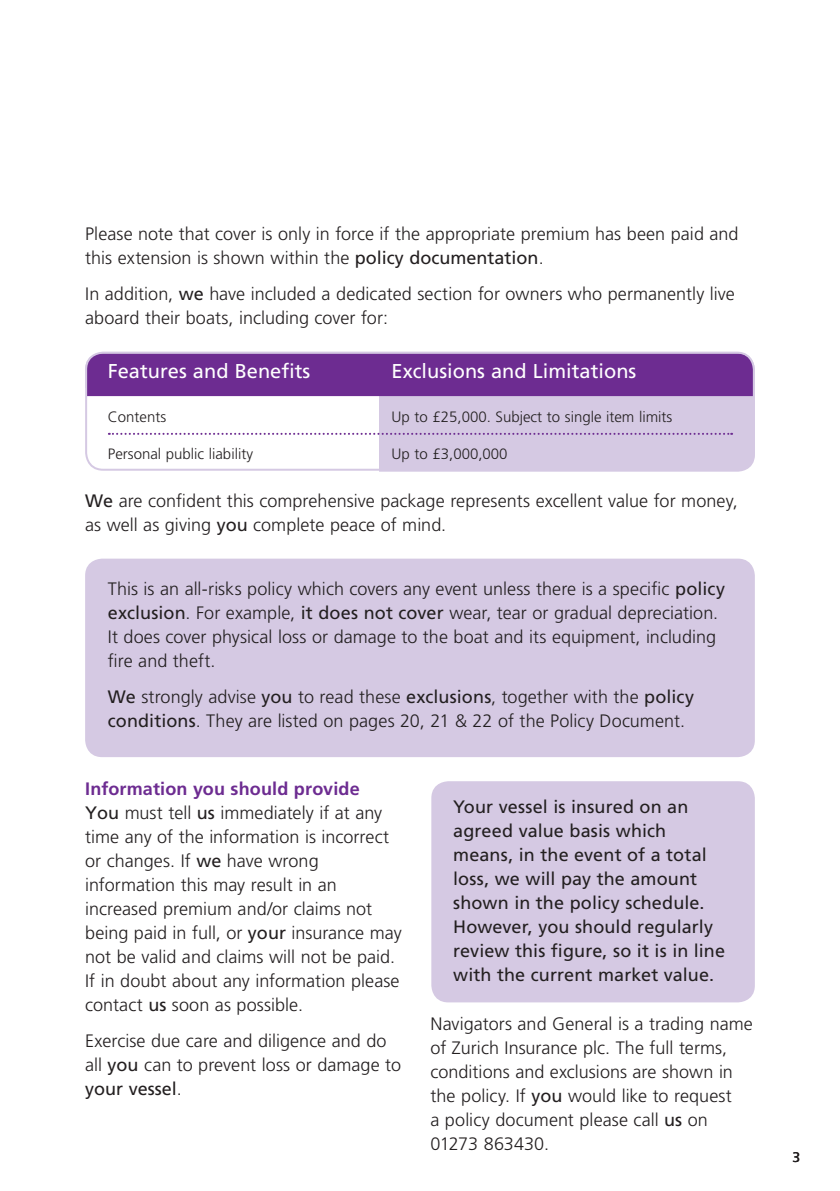
<style>
.page{position:relative;width:840px;height:1191px;background:#fff}
.page>*{position:absolute;margin:0;border:0;box-sizing:border-box;transform-origin:0 0}
.t1{font:20px "Frutiger LT Std";color:#fff}
.t2{font:300 18px/24px "Frutiger LT Std";color:#231f20}
.t3{font:18px/24px "Frutiger LT Std";letter-spacing:.005em;color:#231f20}
.t4{font:300 15px "Frutiger LT Std";color:#231f20}
.t5{font:14px "Frutiger LT Std";color:#231f20}
.s1{font-weight:400}
.s2{font-weight:700;color:#6d2c91}
</style>
<div class="page">
<div style="left:85px;top:352px;width:669px;height:119px;background:#d5c9e3;border-radius:17px"></div>
<div style="left:85px;top:388px;width:293px;height:83px;background:#fff"></div>
<div style="left:88px;top:354px;width:665px;height:42px;background:#6d2c91"></div>
<svg style="left:109px;top:433px;width:622px;height:2px"></svg>
<div style="left:85px;top:351px;width:669px;height:120px;border:2px solid #d5c9e3;border-radius:17px"></div>
<div style="left:85px;top:558px;width:669px;height:199px;background:#d5c9e3;border-radius:17px"></div>
<div style="left:431px;top:781px;width:323px;height:221px;background:#d5c9e3;border-radius:17px"></div>
<p class="t2" style="left:85px;top:222px;width:654px">Please note that cover is only in force if the appropriate premium has been paid and this extension is shown within the <span class="s1">policy documentation</span>.</p>
<p class="t2" style="left:85px;top:282px;width:651px">In addition, <span class="s1">we</span> have included a dedicated section for owners who permanently live aboard their boats, including cover for:</p>
<p class="t1" style="left:108px;top:359px;width:204px">Features and Benefits</p>
<p class="t1" style="left:391px;top:359px;width:246px">Exclusions and Limitations</p>
<p class="t4" style="left:108px;top:408px;width:60px">Contents</p>
<p class="t4" style="left:391px;top:408px;width:282px">Up to £25,000. Subject to single item limits</p>
<p class="t4" style="left:108px;top:446px;width:147px">Personal public liability</p>
<p class="t4" style="left:391px;top:446px;width:117px">Up to £3,000,000</p>
<p class="t2" style="left:85px;top:489px;width:653px"><span class="s1">We</span> are confident this comprehensive package represents excellent value for money, as well as giving <span class="s1">you</span> complete peace of mind.</p>
<p class="t2" style="left:108px;top:577px;width:618px">This is an all-risks policy which covers any event unless there is a specific <span class="s1">policy exclusion</span>. For example, <span class="s1">it does not cover</span> wear, tear or gradual depreciation.<br>It does cover physical loss or damage to the boat and its equipment, including fire and theft.</p>
<p class="t2" style="left:108px;top:685px;width:587px"><span class="s1">We</span> strongly advise <span class="s1">you</span> to read these <span class="s1">exclusions</span>, together with the <span class="s1">policy conditions</span>. They are listed on pages 20, 21 &amp; 22 of the Policy Document.</p>
<p class="t2" style="left:85px;top:776px;width:318px"><span class="s2">Information you should provide<br></span><span class="s1">You</span> must tell <span class="s1">us</span> immediately if at any time any of the information is incorrect or changes. If <span class="s1">we</span> have wrong information this may result in an increased premium and/or claims not being paid in full, or <span class="s1">your</span> insurance may not be valid and claims will not be paid.<br>If in doubt about any information please contact <span class="s1">us</span> soon as possible.</p>
<p class="t2" style="left:85px;top:1028px;width:317px">Exercise due care and diligence and do all <span class="s1">you</span> can to prevent loss or damage to <span class="s1">your vessel</span>.</p>
<p class="t3" style="left:453px;top:795px;width:273px">Your vessel is insured on an agreed value basis which means, in the event of a total loss, we will pay the amount shown in the policy schedule.<br>However, you should regularly review this figure, so it is in line with the current market value.</p>
<p class="t2" style="left:430px;top:1012px;width:324px">Navigators and General is a trading name of Zurich Insurance plc. The full terms, conditions and exclusions are shown in the policy. If <span class="s1">you</span> would like to request<br>a policy document please call <span class="s1">us</span> on 01273 863430.</p>
<p class="t5" style="left:792px;top:1148px;width:9px">3</p>
</div>
